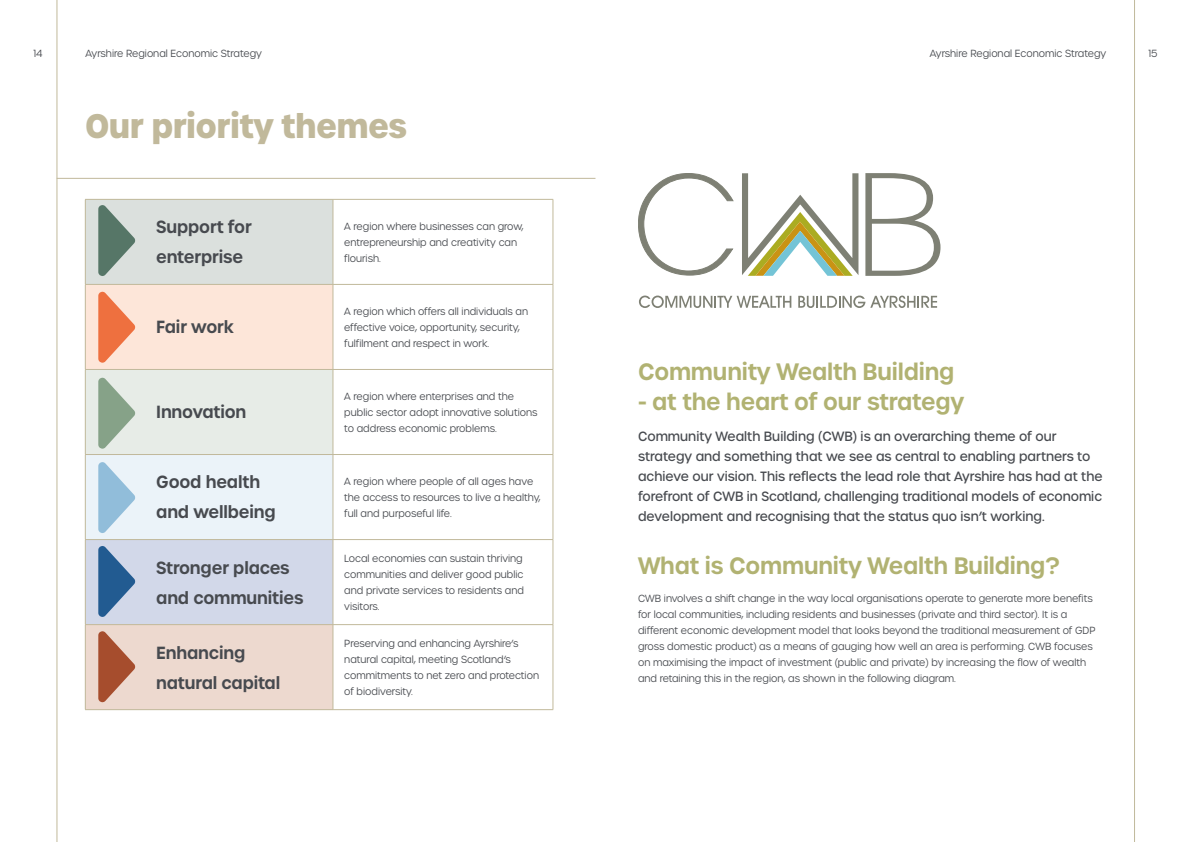
<style>
.page{position:relative;width:1191px;height:842px;background:#fff}
.page>*{position:absolute;margin:0;border:0;box-sizing:border-box;transform-origin:0 0}
.Big_heads_left{font:700 33px "Urbane";letter-spacing:-.02em;color:#c1b99b;scale:.95 1}
.Subheads{font:600 23px "Urbane";letter-spacing:-.01em;color:#b1b272;scale:.95 1}
.Subheads-2{font:600 17px/30px "Urbane";letter-spacing:-.01em;color:#474a4f;scale:.95 1}
.Intro{font:500 13px/20px "Urbane";color:#474a4f;scale:.95 1}
.Body{font:300 10px/16px "Urbane";color:#474a4f;scale:.95 1}
</style>
<div class="page">
<hr style="left:57px;top:0;width:1px;height:842px;background:#c1b99b">
<hr style="left:1134px;top:0;width:1px;height:842px;background:#c1b99b">
<hr style="left:57px;top:178px;width:538px;height:1px;background:#c1b99b">
<div style="left:85px;top:199px;width:248px;height:85px;background:#dbe0dd"></div>
<div style="left:85px;top:284px;width:248px;height:85px;background:#fde6d9"></div>
<div style="left:85px;top:369px;width:248px;height:85px;background:#e7ece7"></div>
<div style="left:85px;top:454px;width:248px;height:86px;background:#ebf3f9"></div>
<div style="left:85px;top:540px;width:248px;height:85px;background:#d2d8e9"></div>
<div style="left:85px;top:625px;width:248px;height:85px;background:#edd9cf"></div>
<hr style="left:85px;top:199px;width:248px;height:1px;background:#c1b99b">
<hr style="left:85px;top:200px;width:1px;height:84px;background:#c1b99b">
<hr style="left:333px;top:199px;width:220px;height:1px;background:#c1b99b">
<hr style="left:333px;top:200px;width:1px;height:84px;background:#c1b99b">
<hr style="left:553px;top:200px;width:1px;height:84px;background:#c1b99b">
<hr style="left:85px;top:284px;width:248px;height:1px;background:#c1b99b">
<hr style="left:85px;top:285px;width:1px;height:84px;background:#c1b99b">
<hr style="left:333px;top:284px;width:220px;height:1px;background:#c1b99b">
<hr style="left:333px;top:285px;width:1px;height:84px;background:#c1b99b">
<hr style="left:553px;top:285px;width:1px;height:84px;background:#c1b99b">
<hr style="left:85px;top:369px;width:248px;height:1px;background:#c1b99b">
<hr style="left:85px;top:370px;width:1px;height:84px;background:#c1b99b">
<hr style="left:333px;top:369px;width:220px;height:1px;background:#c1b99b">
<hr style="left:333px;top:370px;width:1px;height:84px;background:#c1b99b">
<hr style="left:553px;top:370px;width:1px;height:84px;background:#c1b99b">
<hr style="left:85px;top:454px;width:248px;height:1px;background:#c1b99b">
<hr style="left:85px;top:455px;width:1px;height:84px;background:#c1b99b">
<hr style="left:333px;top:454px;width:220px;height:1px;background:#c1b99b">
<hr style="left:333px;top:455px;width:1px;height:84px;background:#c1b99b">
<hr style="left:553px;top:455px;width:1px;height:84px;background:#c1b99b">
<hr style="left:85px;top:539px;width:248px;height:1px;background:#c1b99b">
<hr style="left:85px;top:540px;width:1px;height:84px;background:#c1b99b">
<hr style="left:333px;top:539px;width:220px;height:1px;background:#c1b99b">
<hr style="left:333px;top:540px;width:1px;height:84px;background:#c1b99b">
<hr style="left:553px;top:540px;width:1px;height:84px;background:#c1b99b">
<hr style="left:85px;top:624px;width:248px;height:1px;background:#c1b99b">
<hr style="left:85px;top:625px;width:1px;height:84px;background:#c1b99b">
<hr style="left:333px;top:624px;width:220px;height:1px;background:#c1b99b">
<hr style="left:333px;top:625px;width:1px;height:84px;background:#c1b99b">
<hr style="left:553px;top:625px;width:1px;height:84px;background:#c1b99b">
<hr style="left:85px;top:709px;width:248px;height:1px;background:#c1b99b">
<hr style="left:333px;top:709px;width:220px;height:1px;background:#c1b99b">
<svg style="left:638px;top:173px;width:302px;height:103px"></svg>
<svg style="left:639px;top:296px;width:152px;height:12px"></svg>
<svg style="left:798px;top:296px;width:139px;height:12px"></svg>
<svg style="left:98px;top:205px;width:37px;height:71px"></svg>
<svg style="left:98px;top:291px;width:37px;height:72px"></svg>
<svg style="left:98px;top:377px;width:37px;height:72px"></svg>
<svg style="left:98px;top:462px;width:37px;height:71px"></svg>
<svg style="left:98px;top:546px;width:37px;height:71px"></svg>
<svg style="left:98px;top:631px;width:37px;height:72px"></svg>
<p class="Body" style="left:33px;top:45px;width:11px">14</p>
<p class="Body" style="left:86px;top:45px;width:187px">Ayrshire Regional Economic Strategy</p>
<p class="Body" style="left:930px;top:45px;width:187px">Ayrshire Regional Economic Strategy</p>
<p class="Body" style="left:1148px;top:45px;width:11px">15</p>
<p class="Big_heads_left" style="left:85px;top:104px;width:340px">Our priority themes</p>
<p class="Subheads-2" style="left:156px;top:212px;width:102px">Support for enterprise</p>
<p class="Body" style="left:344px;top:218px;width:190px">A region where businesses can grow, entrepreneurship and creativity can flourish.</p>
<p class="Subheads-2" style="left:156px;top:312px;width:83px">Fair work</p>
<p class="Subheads-2" style="left:156px;top:397px;width:96px">Innovation</p>
<p class="Body" style="left:344px;top:303px;width:195px">A region which offers all individuals an effective voice, opportunity, security, fulfilment and respect in work.</p>
<p class="Body" style="left:344px;top:388px;width:205px">A region where enterprises and the public sector adopt innovative solutions to address economic problems.</p>
<p class="Subheads-2" style="left:156px;top:467px;width:127px">Good health and wellbeing</p>
<p class="Body" style="left:344px;top:473px;width:208px">A region where people of all ages have the access to resources to live a healthy, full and purposeful life.</p>
<p class="Subheads-2" style="left:156px;top:552px;width:156px">Stronger places and communities</p>
<p class="Body" style="left:344px;top:550px;width:191px;text-align:justify">Local economies can sustain thriving communities and deliver good public and private services to residents and visitors.</p>
<p class="Subheads-2" style="left:156px;top:637px;width:132px">Enhancing natural capital</p>
<p class="Body" style="left:344px;top:635px;width:206px">Preserving and enhancing Ayrshire’s natural capital, meeting Scotland’s commitments to net zero and protection of biodiversity.</p>
<p class="Subheads" style="left:638px;top:356px;width:334px">Community Wealth Building</p>
<p class="Subheads" style="left:638px;top:386px;width:345px">- at the heart of our strategy</p>
<p class="Intro" style="left:638px;top:427px;width:490px">Community Wealth Building (CWB) is an overarching theme of our strategy and something that we see as central to enabling partners to achieve our vision. This reflects the lead role that Ayrshire has had at the forefront of CWB in Scotland, challenging traditional models of economic development and recognising that the status quo isn’t working.</p>
<p class="Subheads" style="left:638px;top:550px;width:445px">What is Community Wealth Building?</p>
<p class="Body" style="left:638px;top:590px;width:483px">CWB involves a shift change in the way local organisations operate to generate more benefits for local communities, including residents and businesses (private and third sector). It is a different economic development model that looks beyond the traditional measurement of GDP gross domestic product) as a means of gauging how well an area is performing. CWB focuses on maximising the impact of investment (public and private) by increasing the flow of wealth and retaining this in the region, as shown in the following diagram.</p>
</div>
